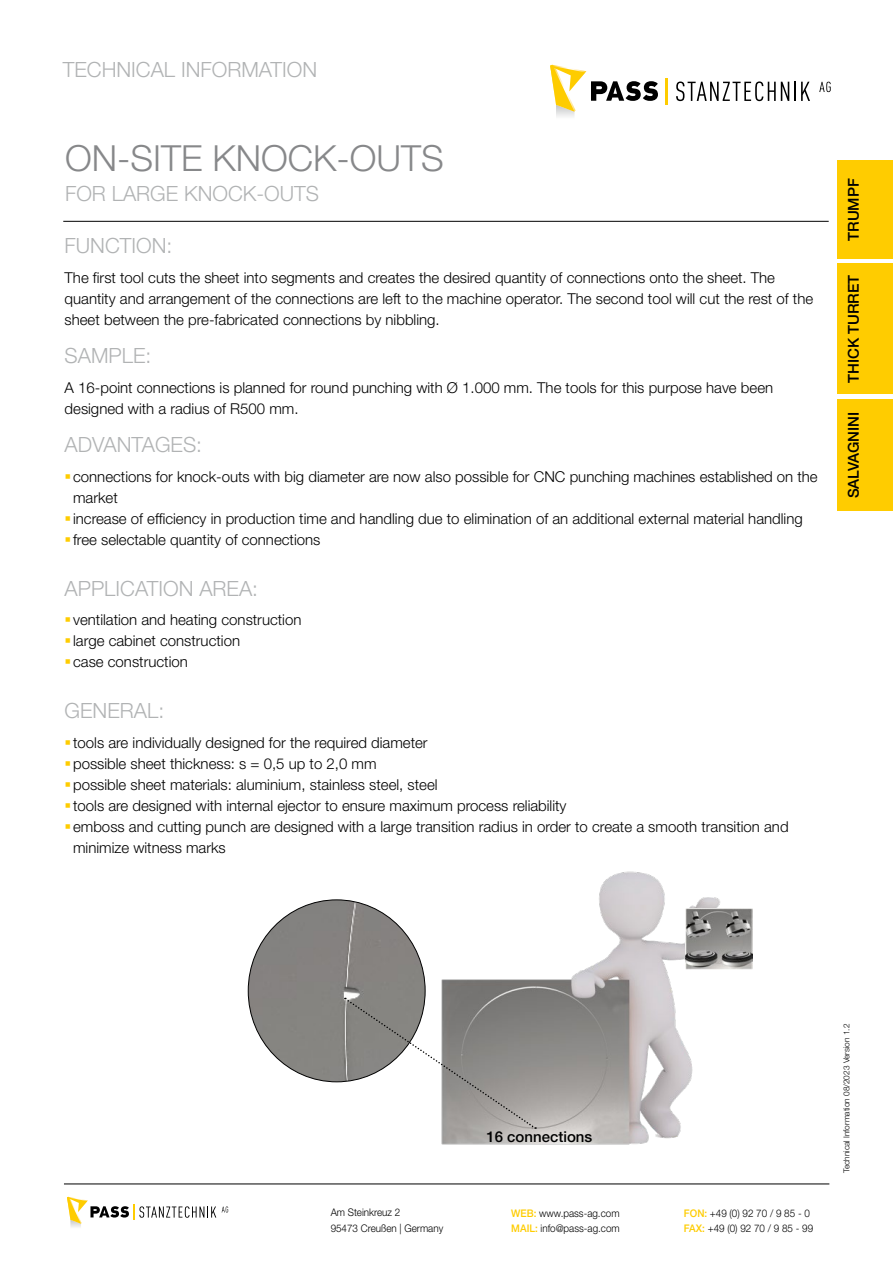
<style>
.page{position:relative;width:893px;height:1263px;background:#fff}
.page>*{position:absolute;margin:0;border:0;box-sizing:border-box;transform-origin:0 0}
.t1{font:300 36px "Helvetica Neue LT Std";color:#87888a}
.t2{font:300 21px "Helvetica Neue LT Std";color:#b1b3b4}
.t3{font:300 15px/21px "Helvetica Neue LT Std";color:#000}
.t4{font:500 15px "Helvetica Neue LT Std";color:#000}
.t5{font:300 10.5px/15px "Helvetica Neue LT Std";color:#000;scale:.94 1}
.t6{font:300 8.25px "Helvetica Neue LT Std";color:#000}
.s1{font-weight:500;color:#fecc00}
</style>
<div class="page">
<hr style="left:64px;top:1184px;width:765px;height:1px;background:#000">
<div style="left:838px;top:161px;width:55px;height:349px;background:#fc0"></div>
<img style="left:248px;top:900px;width:168px;height:182px">
<img style="left:416px;top:871px;width:336px;height:274px">
<svg style="left:344px;top:997px;width:192px;height:132px"></svg>
<img style="left:685px;top:908px;width:68px;height:61px">
<svg style="left:676px;top:81px;width:134px;height:20px"></svg>
<svg style="left:819px;top:82px;width:12px;height:10px"></svg>
<svg style="left:550px;top:65px;width:108px;height:47px"></svg>
<hr style="left:665px;top:78px;width:3px;height:27px;background:#fecc00">
<svg style="left:222px;top:1206px;width:6px;height:6px"></svg>
<svg style="left:67px;top:1197px;width:149px;height:30px"></svg>
<hr style="left:63px;top:221px;width:766px;height:1px;background:#000">
<h2 class="t2" style="left:63px;top:57px;width:256px">TECHNICAL INFORMATION</h2>
<h1 class="t1" style="left:65px;top:136px;width:380px">ON-SITE KNOCK-OUTS</h1>
<h2 class="t2" style="left:65px;top:181px;width:256px">FOR LARGE KNOCK-OUTS</h2>
<h2 class="t2" style="left:65px;top:233px;width:109px">FUNCTION:</h2>
<p class="t3" style="left:65px;top:266px;width:750px">The first tool cuts the sheet into segments and creates the desired quantity of connections onto the sheet. The quantity and arrangement of the connections are left to the machine operator. The second tool will cut the rest of the sheet between the pre-fabricated connections by nibbling.</p>
<h2 class="t2" style="left:65px;top:343px;width:88px">SAMPLE:</h2>
<p class="t3" style="left:65px;top:376px;width:710px">A 16-point connections is planned for round punching with Ø 1.000 mm. The tools for this purpose have been designed with a radius of R500 mm.</p>
<h2 class="t2" style="left:65px;top:432px;width:139px">ADVANTAGES:</h2>
<p class="t3" style="left:73px;top:465px;width:746px">connections for knock-outs with big diameter are now also possible for CNC punching machines established on the market<br>increase of efficiency in production time and handling due to elimination of an additional external material handling free selectable quantity of connections</p>
<h2 class="t2" style="left:65px;top:575px;width:195px">APPLICATION AREA:</h2>
<p class="t3" style="left:73px;top:609px;width:230px">ventilation and heating construction large cabinet construction<br>case construction</p>
<h2 class="t2" style="left:65px;top:698px;width:101px">GENERAL:</h2>
<p class="t3" style="left:73px;top:731px;width:717px">tools are individually designed for the required diameter<br>possible sheet thickness: s = 0,5 up to 2,0 mm<br>possible sheet materials: aluminium, stainless steel, steel<br>tools are designed with internal ejector to ensure maximum process reliability<br>emboss and cutting punch are designed with a large transition radius in order to create a smooth transition and minimize witness marks</p>
<p class="t4" style="left:844px;top:241px;width:64px;rotate:-90deg">TRUMPF</p>
<p class="t4" style="left:844px;top:383px;width:110px;rotate:-90deg">THICK TURRET</p>
<p class="t4" style="left:844px;top:498px;width:88px;rotate:-90deg">SALVAGNINI</p>
<p class="t5" style="left:331px;top:1205px;width:121px">Am Steinkreuz 2<br>95473 Creußen | Germany</p>
<p class="t4" style="left:486px;top:1128px;width:107px">16 connections</p>
<p class="t5" style="left:511px;top:1205px;width:117px"><span class="s1">WEB:</span> www.pass-ag.com<br><span class="s1">MAIL:</span> info@pass-ag.com</p>
<p class="t5" style="left:684px;top:1205px;width:139px"><span class="s1">FON:</span> +49 (0) 92 70 / 9 85 - 0<br><span class="s1">FAX:</span> +49 (0) 92 70 / 9 85 - 99</p>
<p class="t6" style="left:841px;top:1173px;width:151px;rotate:-90deg">Technical Information 08/2023 Version 1.2</p>
</div>
